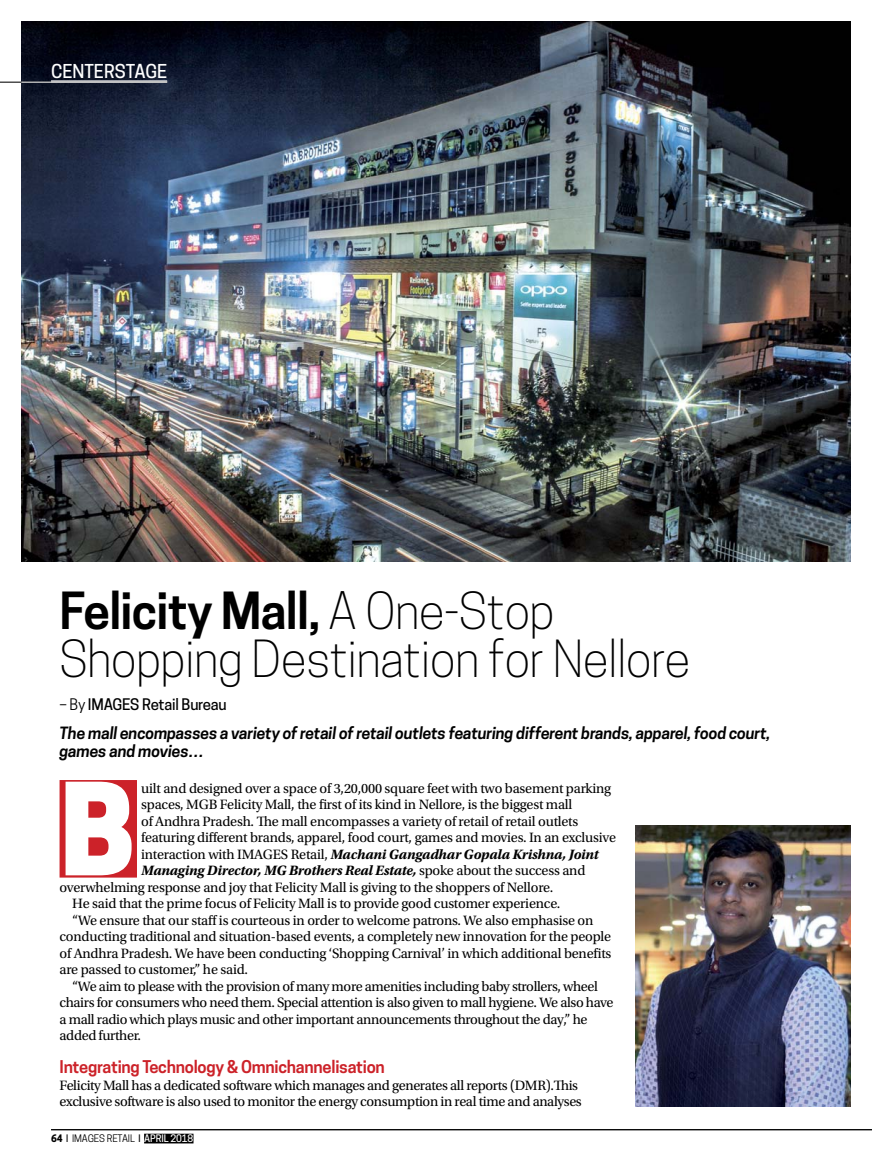
<style>
.page{position:relative;width:872px;height:1170px;background:#fff}
.page>*{position:absolute;margin:0;border:0;box-sizing:border-box;transform-origin:0 0}
.t1{font:800 120px "Cooper Hewitt";color:#fff}
.t2{font:300 48px/48px "Cooper Hewitt";letter-spacing:-.015em;color:#000}
.t3{font:500 18px "Cooper Hewitt";color:#fff}
.t4{font:600 16.5px "Cooper Hewitt";letter-spacing:-.015em;color:#cc2229}
.t5{font:italic 600 15.9px/18px "Cooper Hewitt";letter-spacing:-.015em;color:#000}
.t6{font:500 15px "Cooper Hewitt";letter-spacing:-.015em;color:#000}
.t7{font:14.25px/16.5px "Utopia Std";letter-spacing:-.015em;color:#000}
.t8{font:italic 700 14.25px "Utopia Std";letter-spacing:-.015em;color:#000}
.t9{font:9.75px "Cooper Hewitt";letter-spacing:-.01em;color:#000}
.s1{font-weight:600}
.s2{font-weight:400}
.s3{font-weight:400;font-style:normal}
.s4{font-weight:700}
.s5{font-weight:500}
.s6{font-weight:500;color:#fff}
</style>
<div class="page">
<div style="left:144px;top:1133px;width:49px;height:10px;background:#000"></div>
<img style="left:21px;top:21px;width:829px;height:540px">
<hr style="left:51px;top:80px;width:116px;height:3px;background:#fff">
<hr style="left:0;top:82px;width:167px;height:1px;background:#000">
<hr style="left:51px;top:1129px;width:821px;height:1px;background:#000">
<div style="left:60px;top:780px;width:77px;height:97px;background:#cc2229"></div>
<img style="left:635px;top:825px;width:215px;height:281px">
<hr style="left:21px;top:82px;width:146px;height:1px;background:#fff">
<p class="t3" style="left:51px;top:63px;width:118px">CENTERSTAGE</p>
<h2 class="t2" style="left:60px;top:591px;width:632px"><span class="s1">Felicity Mall,</span> A One-Stop<br>Shopping Destination for Nellore</h2>
<p class="t6" style="left:60px;top:698px;width:169px"><span class="s2">– By</span> IMAGES Retail Bureau</p>
<p class="t5" style="left:60px;top:725px;width:712px">The mall encompasses a variety of retail of retail outlets featuring different brands, apparel, food court, games and movies…</p>
<h1 class="t1" style="left:60px;top:763px;width:79px">B</h1>
<p class="t7" style="left:141px;top:781px;width:471px">uilt and designed over a space of 3,20,000 square feet with two basement parking</p>
<p class="t7" style="left:141px;top:797px;width:432px">spaces, MGB Felicity Mall, the first of its kind in Nellore, is the biggest mall</p>
<p class="t7" style="left:141px;top:814px;width:438px">of Andhra Pradesh. The mall encompasses a variety of retail of retail outlets</p>
<p class="t7" style="left:141px;top:830px;width:476px">featuring different brands, apparel, food court, games and movies. In an exclusive</p>
<p class="t8" style="left:141px;top:848px;width:459px"><span class="s3">interaction with IMAGES Retail,</span> Machani Gangadhar Gopala Krishna, Joint</p>
<p class="t8" style="left:141px;top:865px;width:446px">Managing Director, MG Brothers Real Estate, <span class="s3">spoke about the success and</span></p>
<p class="t7" style="left:60px;top:880px;width:495px">overwhelming response and joy that Felicity Mall is giving to the shoppers of Nellore.</p>
<p class="t7" style="left:72px;top:896px;width:489px">He said that the prime focus of Felicity Mall is to provide good customer experience.</p>
<p class="t7" style="left:72px;top:913px;width:522px">“We ensure that our staff is courteous in order to welcome patrons. We also emphasise on</p>
<p class="t7" style="left:60px;top:929px;width:553px">conducting traditional and situation-based events, a completely new innovation for the people</p>
<p class="t7" style="left:60px;top:946px;width:553px">of Andhra Pradesh. We have been conducting ‘Shopping Carnival’ in which additional benefits</p>
<p class="t7" style="left:60px;top:962px;width:190px">are passed to customer,” he said.</p>
<p class="t7" style="left:72px;top:979px;width:527px">“We aim to please with the provision of many more amenities including baby strollers, wheel</p>
<p class="t7" style="left:60px;top:995px;width:555px">chairs for consumers who need them. Special attention is also given to mall hygiene. We also have</p>
<p class="t7" style="left:60px;top:1012px;width:529px">a mall radio which plays music and other important announcements throughout the day,” he</p>
<p class="t7" style="left:60px;top:1028px;width:83px">added further.</p>
<p class="t4" style="left:60px;top:1060px;width:327px">Integrating Technology &amp; Omnichannelisation</p>
<p class="t7" style="left:60px;top:1078px;width:524px">Felicity Mall has a dedicated software which manages and generates all reports (DMR).This exclusive software is also used to monitor the energy consumption in real time and analyses</p>
<p class="t9" style="left:51px;top:1134px;width:144px"><span class="s4">64</span> <span class="s5">|</span> IMAGES RETAIL <span class="s5">|</span> <span class="s6">APRIL 2018</span></p>
</div>
